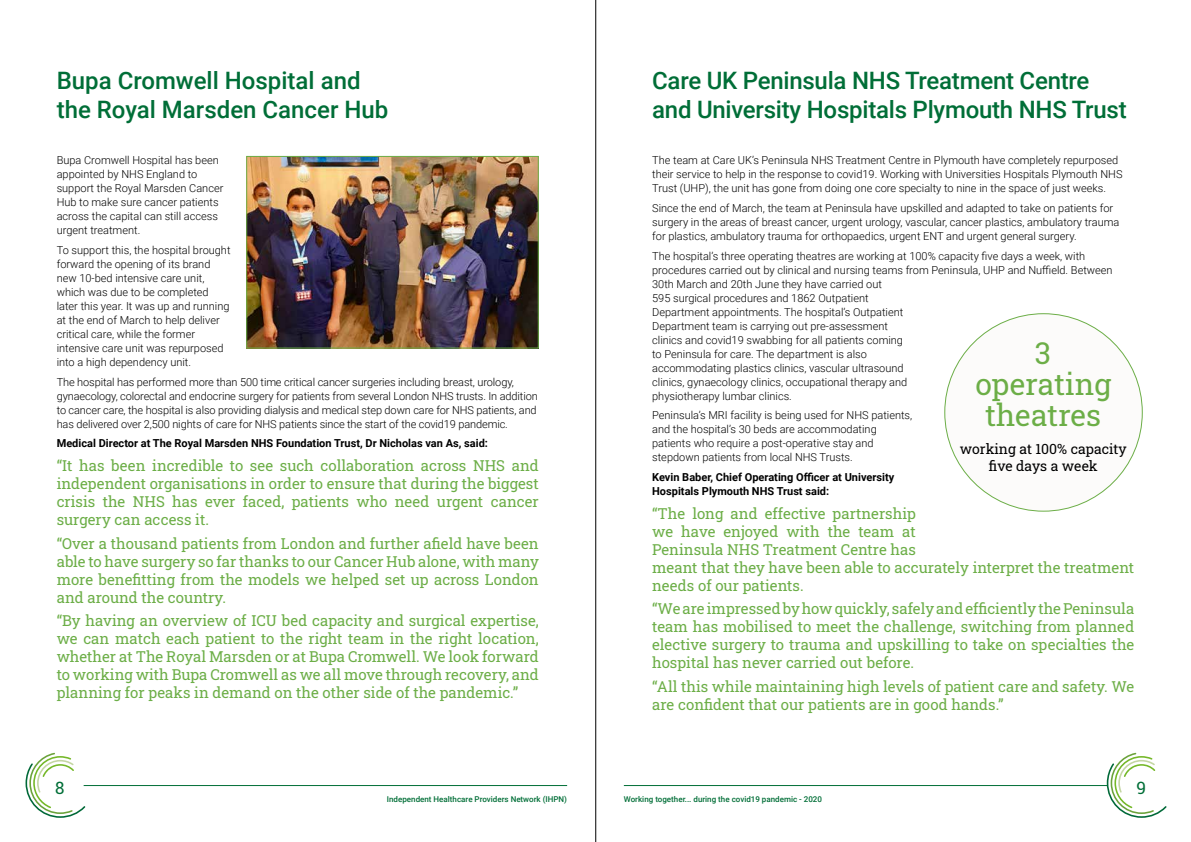
<style>
.page{position:relative;width:1191px;height:842px;background:#fff}
.page>*{position:absolute;margin:0;border:0;box-sizing:border-box;transform-origin:0 0}
.t1{font:30px/31px "Roboto Slab";color:#6cae47;text-align:center}
.t2{font:500 24px/28.8px "Roboto";letter-spacing:-.01em;color:#006e37}
.t3{font:17px "Roboto Slab";color:#006e37}
.t4{font:15px/18px "Roboto Slab";color:#6cae47;text-align:justify}
.t5{font:14px/16.8px "Roboto Slab";color:#000;text-align:center}
.t6{font:300 11px/14px "Roboto";color:#000}
.t7{font:700 11px/14px "Roboto";color:#000}
.t8{font:500 8px "Roboto";color:#006e37}
</style>
<div class="page">
<svg style="left:26px;top:753px;width:59px;height:65px"></svg>
<hr style="left:84px;top:785px;width:483px;height:1px;background:#006e37">
<svg style="left:1106px;top:753px;width:60px;height:65px"></svg>
<hr style="left:624px;top:785px;width:483px;height:1px;background:#006e37">
<div style="left:944px;top:314px;width:198px;height:197px;background:#fcfbfa;border-radius:50%"></div>
<hr style="left:595px;top:0;width:1px;height:842px;background:#000">
<img style="left:248px;top:158px;width:289px;height:189px">
<div style="left:246px;top:156px;width:293px;height:193px;border:1px solid #6cae47"></div>
<h2 class="t2" style="left:57px;top:65px;width:333px">Bupa Cromwell Hospital and the Royal Marsden Cancer Hub</h2>
<h2 class="t2" style="left:652px;top:65px;width:476px">Care UK Peninsula NHS Treatment Centre and University Hospitals Plymouth NHS Trust</h2>
<p class="t6" style="left:57px;top:153px;width:168px">Bupa Cromwell Hospital has been appointed by NHS England to support the Royal Marsden Cancer<br>Hub to make sure cancer patients across the capital can still access urgent treatment.</p>
<p class="t6" style="left:57px;top:243px;width:175px">To support this, the hospital brought forward the opening of its brand new 10-bed intensive care unit, which was due to be completed later this year. It was up and running at the end of March to help deliver critical care, while the former intensive care unit was repurposed into a high dependency unit.</p>
<p class="t6" style="left:57px;top:374px;width:482px">The hospital has performed more than 500 time critical cancer surgeries including breast, urology, gynaecology, colorectal and endocrine surgery for patients from several London NHS trusts. In addition to cancer care, the hospital is also providing dialysis and medical step down care for NHS patients, and has delivered over 2,500 nights of care for NHS patients since the start of the covid19 pandemic.</p>
<p class="t7" style="left:57px;top:436px;width:433px">Medical Director at The Royal Marsden NHS Foundation Trust, Dr Nicholas van As, said:</p>
<h3 class="t4" style="left:57px;top:456px;width:483px">“It has been incredible to see such collaboration across NHS and independent organisations in order to ensure that during the biggest crisis the NHS has ever faced, patients who need urgent cancer surgery can access it.</h3>
<h3 class="t4" style="left:57px;top:534px;width:483px">“Over a thousand patients from London and further afield have been able to have surgery so far thanks to our Cancer Hub alone, with many more benefitting from the models we helped set up across London and around the country.</h3>
<p class="t4" style="left:57px;top:611px;width:483px">“By having an overview of ICU bed capacity and surgical expertise, we can match each patient to the right team in the right location, whether at The Royal Marsden or at Bupa Cromwell. We look forward to working with Bupa Cromwell as we all move through recovery, and planning for peaks in demand on the other side of the pandemic.”</p>
<p class="t6" style="left:652px;top:153px;width:472px">The team at Care UK’s Peninsula NHS Treatment Centre in Plymouth have completely repurposed their service to help in the response to covid19. Working with Universities Hospitals Plymouth NHS<br>Trust (UHP), the unit has gone from doing one core specialty to nine in the space of just weeks.</p>
<p class="t6" style="left:652px;top:201px;width:468px">Since the end of March, the team at Peninsula have upskilled and adapted to take on patients for surgery in the areas of breast cancer, urgent urology, vascular, cancer plastics, ambulatory trauma for plastics, ambulatory trauma for orthopaedics, urgent ENT and urgent general surgery.</p>
<p class="t6" style="left:652px;top:248px;width:462px">The hospital’s three operating theatres are working at 100% capacity five days a week, with procedures carried out by clinical and nursing teams from Peninsula, UHP and Nuffield. Between 30th March and 20th June they have carried out<br>595 surgical procedures and 1862 Outpatient<br>Department appointments. The hospital’s Outpatient<br>Department team is carrying out pre-assessment<br>clinics and covid19 swabbing for all patients coming<br>to Peninsula for care. The department is also<br>accommodating plastics clinics, vascular ultrasound<br>clinics, gynaecology clinics, occupational therapy and<br>physiotherapy lumbar clinics.</p>
<p class="t6" style="left:652px;top:408px;width:261px">Peninsula’s MRI facility is being used for NHS patients, and the hospital’s 30 beds are accommodating patients who require a post-operative stay and stepdown patients from local NHS Trusts.</p>
<p class="t7" style="left:652px;top:470px;width:244px">Kevin Baber, Chief Operating Officer at University<br>Hospitals Plymouth NHS Trust said:</p>
<h3 class="t4" style="left:652px;top:504px;width:483px;text-align:left">“The long and effective partnership<br>we have enjoyed with the team at<br>Peninsula NHS Treatment Centre has<br>meant that they have been able to accurately interpret the treatment needs of our patients.</h3>
<p class="t4" style="left:652px;top:599px;width:483px">“We are impressed by how quickly, safely and efficiently the Peninsula team has mobilised to meet the challenge, switching from planned elective surgery to trauma and upskilling to take on specialties the hospital has never carried out before.</p>
<h3 class="t4" style="left:652px;top:677px;width:483px">“All this while maintaining high levels of patient care and safety. We are confident that our patients are in good hands.”</h3>
<h1 class="t1" style="left:975px;top:337px;width:137px">3 operating theatres</h1>
<p class="t5" style="left:960px;top:440px;width:168px">working at 100% capacity five days a week</p>
<h3 class="t3" style="left:55px;top:776px;width:11px">8</h3>
<h3 class="t3" style="left:1136px;top:776px;width:11px">9</h3>
<p class="t8" style="left:387px;top:794px;width:182px">Independent Healthcare Providers Network (IHPN)</p>
<p class="t8" style="left:624px;top:794px;width:200px">Working together... during the covid19 pandemic - 2020</p>
</div>
